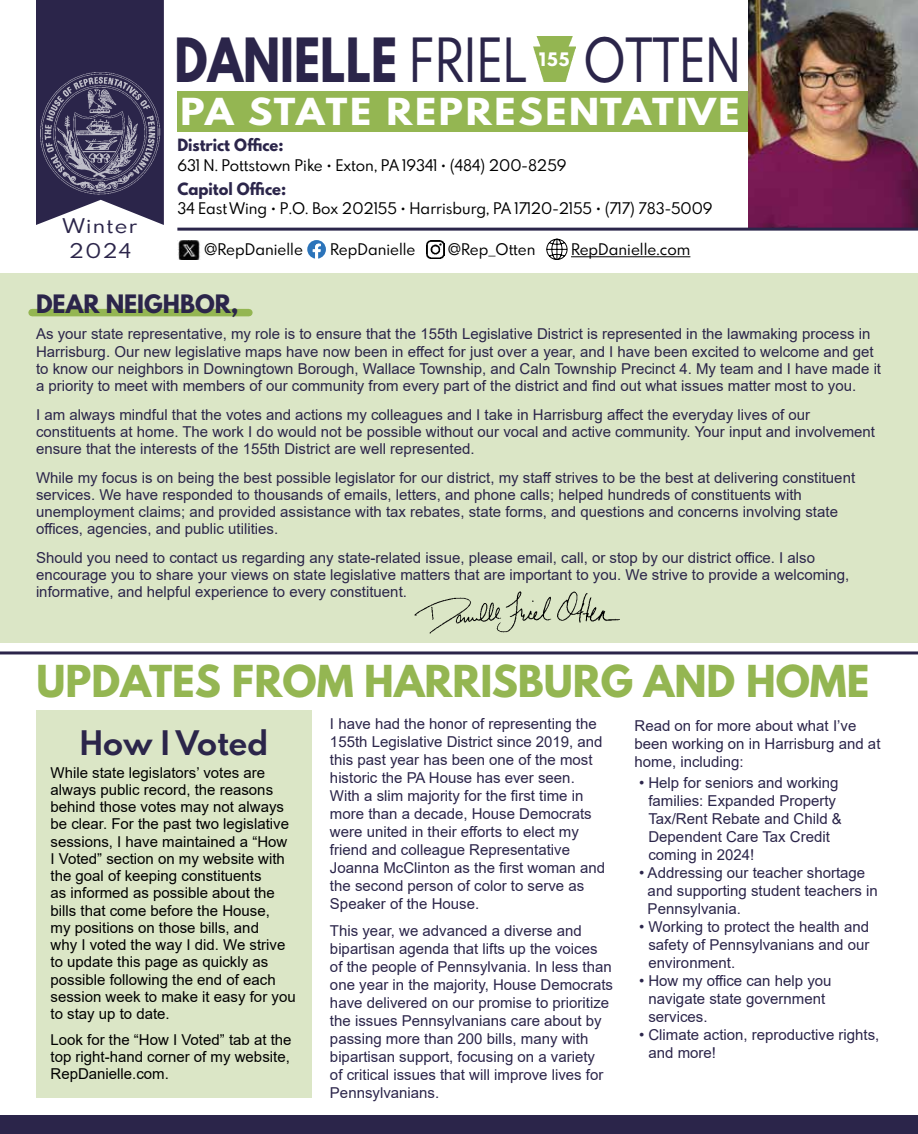
<style>
.page{position:relative;width:918px;height:1134px;background:#fff}
.page>*{position:absolute;margin:0;border:0;box-sizing:border-box;transform-origin:0 0}
.t1{font:54px "Spartan MB";color:#2b254a;scale:.83 1}
.t2{font:800 39px "Spartan MB";color:#94b652}
.t3{font:800 33px "Spartan MB";letter-spacing:.075em;color:#fff;scale:1.1 1}
.t4{font:700 30px "Spartan MB";letter-spacing:.005em;color:#2b254a}
.t5{font:800 22.5px "Spartan MB";color:#2b254a}
.t6{font:18px/25.5px "Spartan MB";letter-spacing:.075em;color:#2b254a;text-align:center;scale:1.1 1}
.t7{font:800 16.5px "Spartan MB";color:#fff}
.t8{font:15px/18px "Arial";color:#2b254a}
.t9{font:15px/17.2px "Arial";color:#000}
.t10{font:800 15px "Spartan MB";color:#2b254a}
.t11{font:14.25px "Spartan MB";color:#000}
.s1{font-weight:800}
</style>
<div class="page">
<div style="left:36px;top:711px;width:276px;height:387px;background:#dbe6c6"></div>
<div style="left:0;top:273px;width:918px;height:370px;background:#dbe6c6"></div>
<div style="left:177px;top:92px;width:602px;height:40px;background:#94b652"></div>
<svg style="left:36px;top:0;width:128px;height:225px;background:#453f60"></svg>
<img style="left:38px;top:71px;width:124px;height:125px">
<img style="left:533px;top:36px;width:43px;height:46px">
<img style="left:748px;top:0;width:170px;height:228px">
<hr style="left:571px;top:256px;width:119px;height:1px;background:#000">
<img style="left:178px;top:241px;width:22px;height:19px">
<svg style="left:307px;top:240px;width:19px;height:18px"></svg>
<img style="left:426px;top:241px;width:18px;height:17px">
<svg style="left:546px;top:238px;width:22px;height:22px"></svg>
<hr style="left:177px;top:228px;width:741px;height:3px;background:#2b254a">
<img style="left:414px;top:591px;width:206px;height:43px">
<div style="left:0;top:1116px;width:918px;height:18px;background:#2b254a"></div>
<hr style="left:0;top:651px;width:918px;height:3px;background:#2b254a">
<h1 class="t1" style="left:175px;top:20px;width:684px"><span class="s1">DANIELLE</span> FRIEL OTTEN</h1>
<p class="t7" style="left:540px;top:46px;width:31px">155</p>
<p class="t6" style="left:63px;top:212px;width:69px">Winter<br>2024</p>
<h3 class="t3" style="left:181px;top:86px;width:510px">PA STATE REPRESENTATIVE</h3>
<p class="t10" style="left:177px;top:133px;width:108px">District Office:</p>
<p class="t11" style="left:177px;top:154px;width:391px">631 N. Pottstown Pike • Exton, PA 19341 • (484) 200-8259</p>
<p class="t10" style="left:177px;top:177px;width:110px">Capitol Office:</p>
<p class="t11" style="left:177px;top:198px;width:537px">34 East Wing • P.O. Box 202155 • Harrisburg, PA 17120-2155 • (717) 783-5009</p>
<p class="t11" style="left:204px;top:239px;width:100px">@RepDanielle</p>
<p class="t11" style="left:330px;top:239px;width:87px">RepDanielle</p>
<p class="t11" style="left:448px;top:239px;width:89px">@Rep_Otten</p>
<p class="t11" style="left:571px;top:239px;width:121px">RepDanielle.com</p>
<h3 class="t5" style="left:36px;top:286px;width:204px">DEAR NEIGHBOR,</h3>
<p class="t8" style="left:36px;top:325px;width:847px;line-height:17.2px">As your state representative, my role is to ensure that the 155th Legislative District is represented in the lawmaking process in Harrisburg. Our new legislative maps have now been in effect for just over a year, and I have been excited to welcome and get to know our neighbors in Downingtown Borough, Wallace Township, and Caln Township Precinct 4. My team and I have made it a priority to meet with members of our community from every part of the district and find out what issues matter most to you.</p>
<p class="t8" style="left:36px;top:406px;width:841px;line-height:17.2px">I am always mindful that the votes and actions my colleagues and I take in Harrisburg affect the everyday lives of our constituents at home. The work I do would not be possible without our vocal and active community. Your input and involvement ensure that the interests of the 155th District are well represented.</p>
<p class="t8" style="left:36px;top:469px;width:821px;line-height:17.2px">While my focus is on being the best possible legislator for our district, my staff strives to be the best at delivering constituent services. We have responded to thousands of emails, letters, and phone calls; helped hundreds of constituents with unemployment claims; and provided assistance with tax rebates, state forms, and questions and concerns involving state offices, agencies, and public utilities.</p>
<p class="t8" style="left:36px;top:549px;width:815px;line-height:17.2px">Should you need to contact us regarding any state-related issue, please email, call, or stop by our district office. I also encourage you to share your views on state legislative matters that are important to you. We strive to provide a welcoming, informative, and helpful experience to every constituent.</p>
<h2 class="t2" style="left:37px;top:650px;width:834px">UPDATES FROM HARRISBURG AND HOME</h2>
<h3 class="t4" style="left:80px;top:720px;width:190px">How I Voted</h3>
<p class="t9" style="left:51px;top:764px;width:247px">While state legislators’ votes are always public record, the reasons behind those votes may not always be clear. For the past two legislative sessions, I have maintained a “How<br>I Voted” section on my website with the goal of keeping constituents<br>as informed as possible about the bills that come before the House,<br>my positions on those bills, and<br>why I voted the way I did. We strive to update this page as quickly as possible following the end of each session week to make it easy for you to stay up to date.</p>
<p class="t9" style="left:51px;top:1031px;width:242px;text-align:justify">Look for the “How I Voted” tab at the top right-hand corner of my website, RepDanielle.com.</p>
<p class="t8" style="left:330px;top:715px;width:277px">I have had the honor of representing the 155th Legislative District since 2019, and this past year has been one of the most historic the PA House has ever seen.<br>With a slim majority for the first time in more than a decade, House Democrats were united in their efforts to elect my friend and colleague Representative Joanna McClinton as the first woman and the second person of color to serve as Speaker of the House.</p>
<p class="t8" style="left:330px;top:922px;width:285px">This year, we advanced a diverse and bipartisan agenda that lifts up the voices of the people of Pennsylvania. In less than one year in the majority, House Democrats have delivered on our promise to prioritize the issues Pennsylvanians care about by passing more than 200 bills, many with bipartisan support, focusing on a variety<br>of critical issues that will improve lives for Pennsylvanians.</p>
<p class="t8" style="left:635px;top:717px;width:247px">Read on for more about what I’ve been working on in Harrisburg and at home, including:</p>
<p class="t8" style="left:648px;top:774px;width:195px;text-indent:-9px">• Help for seniors and working families: Expanded Property<br>Tax/Rent Rebate and Child &amp;<br>Dependent Care Tax Credit coming in 2024!</p>
<p class="t8" style="left:648px;top:864px;width:232px;text-indent:-9px">• Addressing our teacher shortage and supporting student teachers in<br>Pennsylvania.</p>
<p class="t8" style="left:648px;top:918px;width:222px;text-align:justify;text-indent:-9px">• Working to protect the health and safety of Pennsylvanians and our environment.</p>
<p class="t8" style="left:648px;top:972px;width:185px;text-indent:-9px">• How my office can help you navigate state government services.</p>
<p class="t8" style="left:648px;top:1026px;width:232px;text-indent:-9px">• Climate action, reproductive rights, and more!</p>
</div>
